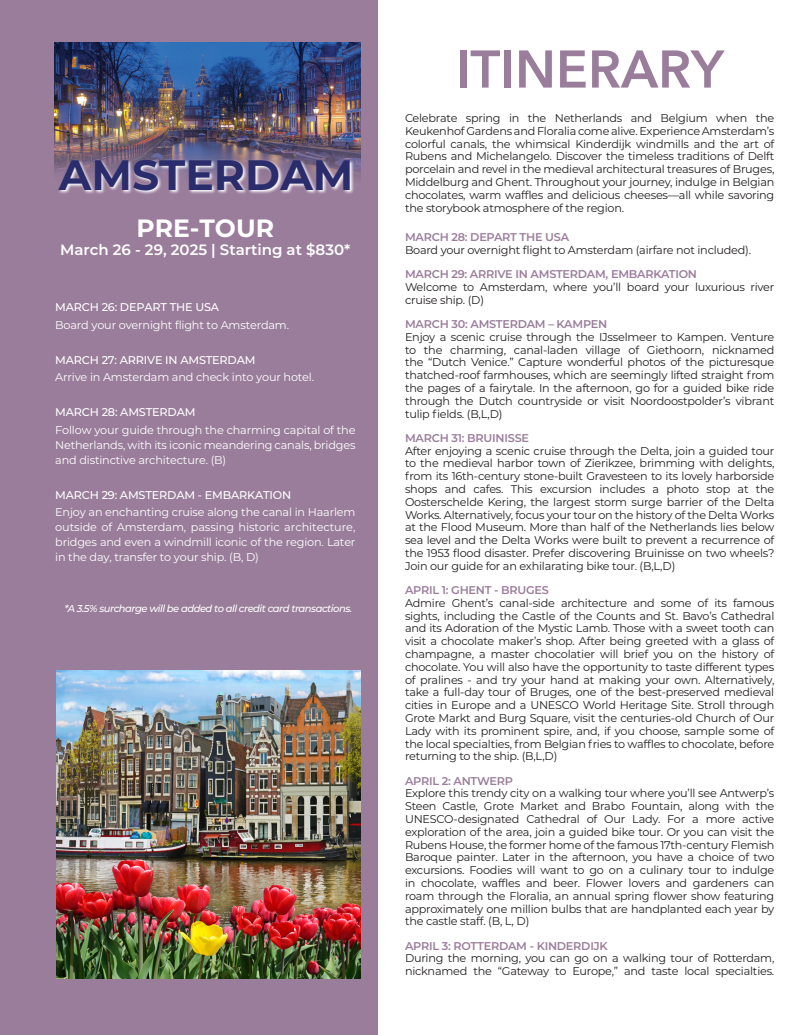
<style>
.page{position:relative;width:810px;height:1035px;background:#fff}
.page>*{position:absolute;margin:0;border:0;box-sizing:border-box;transform-origin:0 0}
.t1{font:600 52.5px "Avenir Next";color:#9a7d9b}
.t2{font:700 42.5px "Montserrat";color:#2a2c6c}
.t3{font:700 25px "Montserrat";color:#fff}
.t4{font:600 15px "Montserrat";color:#fff}
.t5{font:11.25px/12.8px "Montserrat";letter-spacing:-.02em;color:#231f20;text-align:justify}
.t6{font:11.25px/15px "Montserrat";letter-spacing:-.015em;color:#fff;text-align:justify}
.t7{font:600 11.25px "Montserrat";letter-spacing:-.02em;color:#9a7d9b}
.t8{font:500 11.25px "Montserrat";letter-spacing:-.015em;color:#fff}
.t9{font:italic 500 10px "Montserrat";letter-spacing:-.05em;color:#fff}
</style>
<div class="page">
<div style="left:0;top:0;width:377px;height:1035px;background:#9a7d9b"></div>
<img style="left:55px;top:42px;width:305px;height:135px">
<svg style="left:58px;top:159px;width:297px;height:35px"></svg>
<img style="left:56px;top:670px;width:304px;height:308px">
<h2 class="t2" style="left:59px;top:144px;width:296px">AMSTERDAM</h2>
<h3 class="t3" style="left:136px;top:211px;width:139px">PRE-TOUR</h3>
<h3 class="t4" style="left:60px;top:239px;width:292px">March 26 - 29, 2025 | Starting at $830*</h3>
<p class="t8" style="left:55px;top:300px;width:165px">MARCH 26: DEPART THE USA</p>
<p class="t6" style="left:55px;top:317px;width:235px">Board your overnight flight to Amsterdam.</p>
<p class="t8" style="left:55px;top:352px;width:202px">MARCH 27: ARRIVE IN AMSTERDAM</p>
<p class="t6" style="left:55px;top:370px;width:260px">Arrive in Amsterdam and check into your hotel.</p>
<p class="t8" style="left:55px;top:405px;width:142px">MARCH 28: AMSTERDAM</p>
<p class="t6" style="left:55px;top:422px;width:302px">Follow your guide through the charming capital of the Netherlands, with its iconic meandering canals, bridges and distinctive architecture. (B)</p>
<p class="t8" style="left:55px;top:487px;width:238px">MARCH 29: AMSTERDAM - EMBARKATION</p>
<p class="t6" style="left:55px;top:505px;width:302px">Enjoy an enchanting cruise along the canal in Haarlem outside of Amsterdam, passing historic architecture, bridges and even a windmill iconic of the region. Later in the day, transfer to your ship. (B, D)</p>
<p class="t9" style="left:64px;top:601px;width:289px">*A 3.5% surcharge will be added to all credit card transactions.</p>
<h1 class="t1" style="left:456px;top:24px;width:270px">ITINERARY</h1>
<p class="t5" style="left:405px;top:111px;width:371px">Celebrate spring in the Netherlands and Belgium when the Keukenhof Gardens and Floralia come alive. Experience Amsterdam’s colorful canals, the whimsical Kinderdijk windmills and the art of Rubens and Michelangelo. Discover the timeless traditions of Delft porcelain and revel in the medieval architectural treasures of Bruges, Middelburg and Ghent. Throughout your journey, indulge in Belgian chocolates, warm waffles and delicious cheeses—all while savoring the storybook atmosphere of the region.</p>
<p class="t7" style="left:405px;top:229px;width:166px">MARCH 28: DEPART THE USA</p>
<p class="t5" style="left:405px;top:243px;width:348px">Board your overnight flight to Amsterdam (airfare not included).</p>
<p class="t7" style="left:405px;top:266px;width:294px">MARCH 29: ARRIVE IN AMSTERDAM, EMBARKATION</p>
<p class="t5" style="left:405px;top:280px;width:371px">Welcome to Amsterdam, where you’ll board your luxurious river cruise ship. (D)</p>
<p class="t7" style="left:405px;top:316px;width:204px">MARCH 30: AMSTERDAM – KAMPEN</p>
<p class="t5" style="left:405px;top:330px;width:371px">Enjoy a scenic cruise through the IJsselmeer to Kampen. Venture to the charming, canal-laden village of Giethoorn, nicknamed the “Dutch Venice.” Capture wonderful photos of the picturesque thatched-roof farmhouses, which are seemingly lifted straight from the pages of a fairytale. In the afternoon, go for a guided bike ride through the Dutch countryside or visit Noordoostpolder’s vibrant tulip fields. (B,L,D)</p>
<p class="t7" style="left:405px;top:430px;width:126px">MARCH 31: BRUINISSE</p>
<p class="t5" style="left:405px;top:444px;width:371px">After enjoying a scenic cruise through the Delta, join a guided tour to the medieval harbor town of Zierikzee, brimming with delights, from its 16th-century stone-built Gravesteen to its lovely harborside shops and cafes. This excursion includes a photo stop at the Oosterschelde Kering, the largest storm surge barrier of the Delta Works. Alternatively, focus your tour on the history of the Delta Works at the Flood Museum. More than half of the Netherlands lies below sea level and the Delta Works were built to prevent a recurrence of the 1953 flood disaster. Prefer discovering Bruinisse on two wheels?<br>Join our guide for an exhilarating bike tour. (B,L,D)</p>
<p class="t7" style="left:405px;top:582px;width:146px">APRIL 1: GHENT - BRUGES</p>
<p class="t5" style="left:405px;top:596px;width:371px">Admire Ghent’s canal-side architecture and some of its famous sights, including the Castle of the Counts and St. Bavo’s Cathedral and its Adoration of the Mystic Lamb. Those with a sweet tooth can visit a chocolate maker’s shop. After being greeted with a glass of champagne, a master chocolatier will brief you on the history of chocolate. You will also have the opportunity to taste different types of pralines - and try your hand at making your own. Alternatively, take a full-day tour of Bruges, one of the best-preserved medieval cities in Europe and a UNESCO World Heritage Site. Stroll through Grote Markt and Burg Square, visit the centuries-old Church of Our Lady with its prominent spire, and, if you choose, sample some of the local specialties, from Belgian fries to waffles to chocolate, before returning to the ship. (B,L,D)</p>
<p class="t7" style="left:405px;top:773px;width:109px">APRIL 2: ANTWERP</p>
<p class="t5" style="left:405px;top:787px;width:371px">Explore this trendy city on a walking tour where you’ll see Antwerp’s Steen Castle, Grote Market and Brabo Fountain, along with the UNESCO-designated Cathedral of Our Lady. For a more active exploration of the area, join a guided bike tour. Or you can visit the Rubens House, the former home of the famous 17th-century Flemish Baroque painter. Later in the afternoon, you have a choice of two excursions. Foodies will want to go on a culinary tour to indulge in chocolate, waffles and beer. Flower lovers and gardeners can roam through the Floralia, an annual spring flower show featuring approximately one million bulbs that are handplanted each year by the castle staff. (B, L, D)</p>
<p class="t7" style="left:405px;top:938px;width:204px">APRIL 3: ROTTERDAM - KINDERDIJK</p>
<p class="t5" style="left:405px;top:952px;width:371px">During the morning, you can go on a walking tour of Rotterdam, nicknamed the “Gateway to Europe,” and taste local specialties.</p>
</div>
